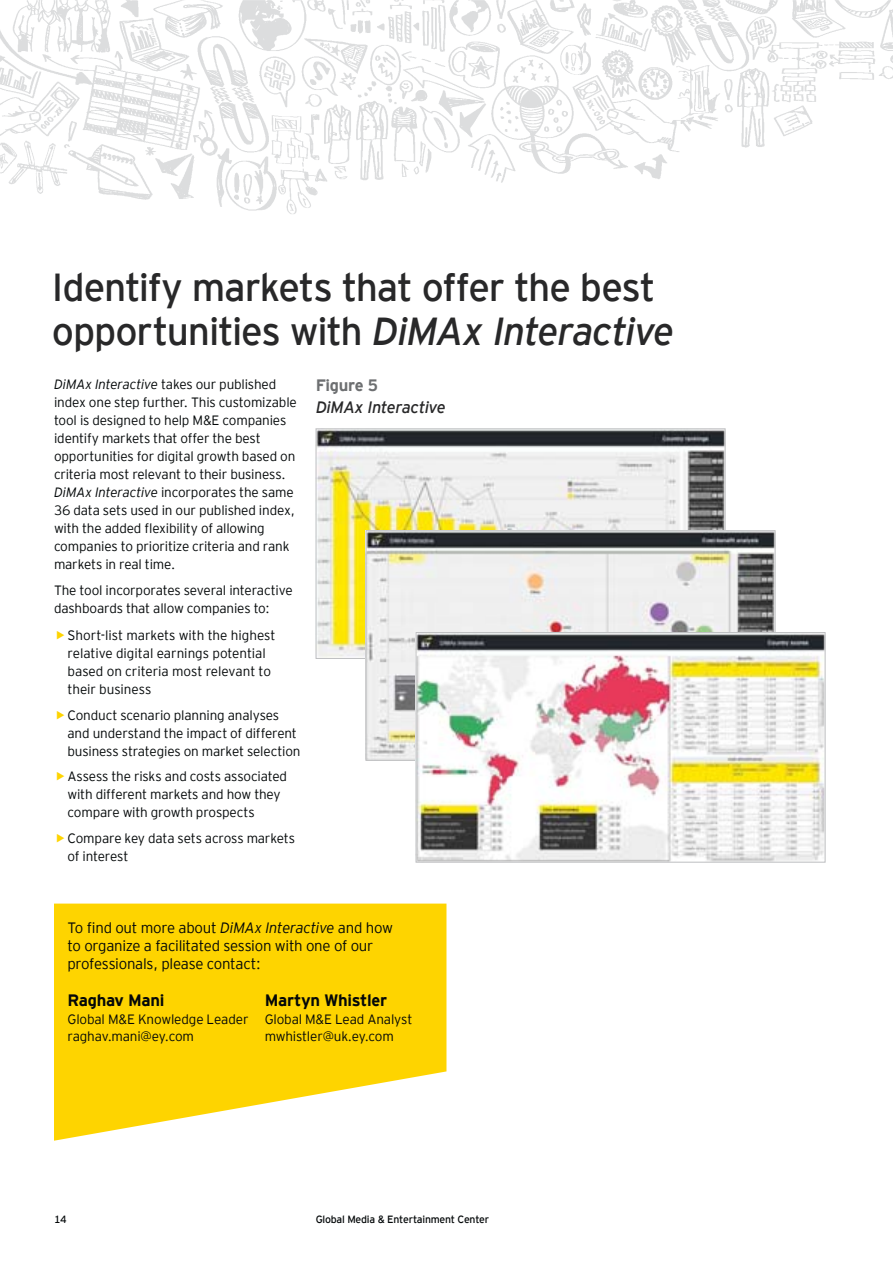
<style>
.page{position:relative;width:893px;height:1263px;background:#fff}
.page>*{position:absolute;margin:0;border:0;box-sizing:border-box;transform-origin:0 0}
.t1{font:39px/43.5px "EY Interstate";letter-spacing:-.03em;color:#282829}
.t2{font:700 16.5px "EY Interstate";letter-spacing:-.02em;color:#040809}
.t3{font:italic 16.5px "EY Interstate";letter-spacing:-.025em;color:#282829}
.t4{font:700 16.5px "EY Interstate";letter-spacing:-.02em;color:#6d6f71}
.t5{font:300 15px/18px "EY Interstate";letter-spacing:-.02em;color:#040809}
.t6{font:300 13.5px/18px "EY Interstate";letter-spacing:-.01em;color:#040809}
.t7{font:10.5px "EY Interstate";letter-spacing:-.02em;color:#040809}
.s1{font-style:italic}
</style>
<div class="page">
<img style="left:0;top:0;width:893px;height:214px">
<svg style="left:54px;top:904px;width:392px;height:237px;background:#feda25"></svg>
<img style="left:318px;top:430px;width:405px;height:227px">
<img style="left:368px;top:532px;width:405px;height:227px">
<img style="left:418px;top:634px;width:405px;height:227px">
<div style="left:416px;top:632px;width:409px;height:231px;border:1px solid #bdbec0"></div>
<h1 class="t1" style="left:52px;top:266px;width:624px">Identify markets that offer the best opportunities with <span class="s1">DiMAx Interactive</span></h1>
<p class="t6" style="left:54px;top:375px;width:244px"><span class="s1">DiMAx Interactive</span> takes our published index one step further. This customizable tool is designed to help M&amp;E companies identify markets that offer the best opportunities for digital growth based on criteria most relevant to their business.<br><span class="s1">DiMAx Interactive</span> incorporates the same 36 data sets used in our published index, with the added flexibility of allowing companies to prioritize criteria and rank markets in real time.</p>
<p class="t6" style="left:54px;top:582px;width:240px">The tool incorporates several interactive dashboards that allow companies to:</p>
<p class="t6" style="left:67px;top:626px;width:210px">Short-list markets with the highest relative digital earnings potential based on criteria most relevant to their business</p>
<p class="t6" style="left:67px;top:706px;width:235px">Conduct scenario planning analyses and understand the impact of different business strategies on market selection</p>
<p class="t6" style="left:67px;top:767px;width:221px">Assess the risks and costs associated with different markets and how they compare with growth prospects</p>
<p class="t6" style="left:67px;top:829px;width:229px">Compare key data sets across markets of interest</p>
<p class="t4" style="left:316px;top:375px;width:64px">Figure 5</p>
<p class="t3" style="left:316px;top:397px;width:132px">DiMAx Interactive</p>
<p class="t5" style="left:67px;top:919px;width:327px">To find out more about <span class="s1">DiMAx Interactive</span> and how to organize a facilitated session with one of our professionals, please contact:</p>
<p class="t2" style="left:67px;top:990px;width:98px">Raghav Mani</p>
<p class="t6" style="left:67px;top:1011px;width:182px;line-height:16.5px">Global M&amp;E Knowledge Leader raghav.mani@ey.com</p>
<p class="t2" style="left:265px;top:990px;width:124px">Martyn Whistler</p>
<p class="t6" style="left:265px;top:1011px;width:149px;line-height:16.5px">Global M&amp;E Lead Analyst mwhistler@uk.ey.com</p>
<p class="t7" style="left:54px;top:1213px;width:14px">14</p>
<p class="t7" style="left:316px;top:1213px;width:175px">Global Media &amp; Entertainment Center</p>
</div>
